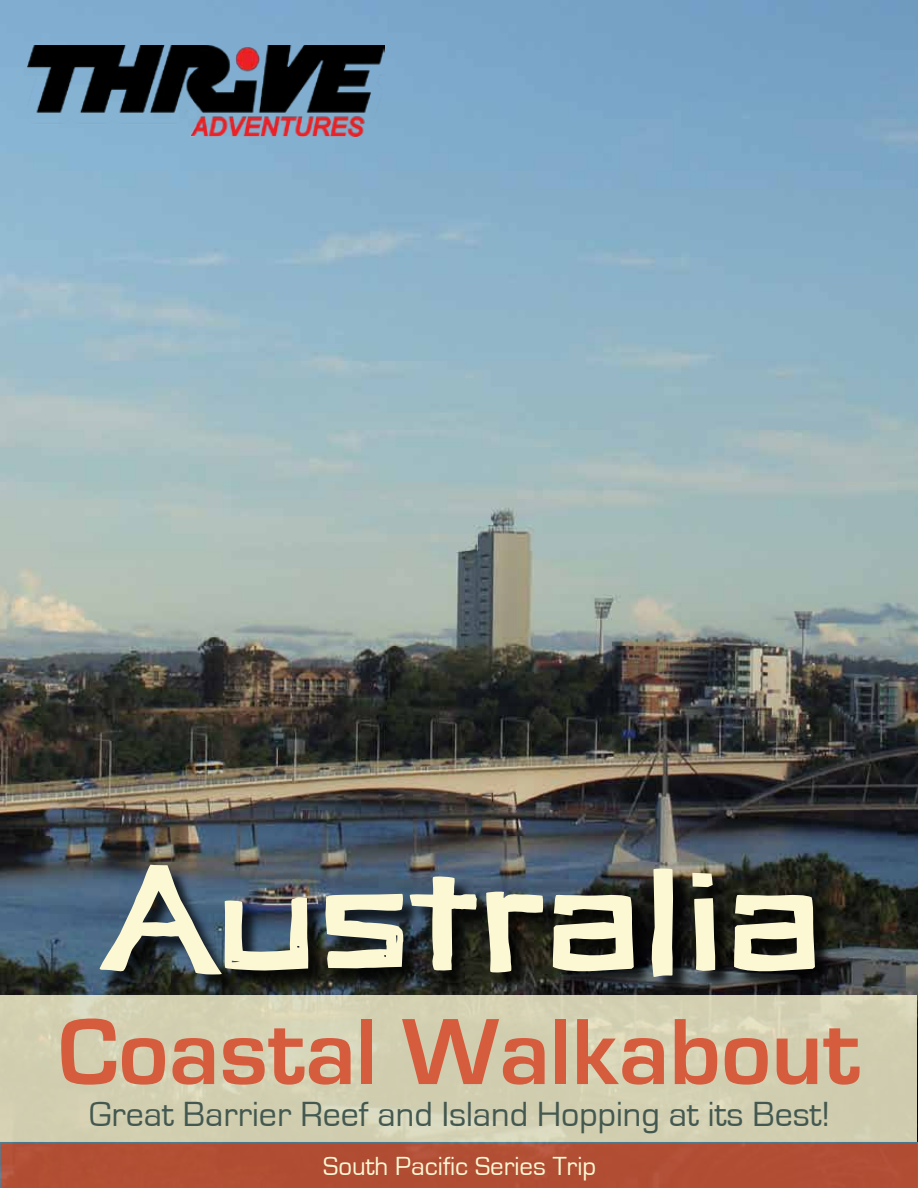
<style>
.page{position:relative;width:918px;height:1188px;background:#fff}
.page>*{position:absolute;margin:0;border:0;box-sizing:border-box;transform-origin:0 0}
.t1{font:135px "Vertigon";color:#fcf8d4}
.t2{font:700 97.5px "Eurostile";color:#d55c3c}
.t3{font:36px "Eurostile";color:#435850}
.t4{font:27px "Eurostile";color:#fcf8d4}
</style>
<div class="page">
<img style="left:0;top:0;width:918px;height:1142px">
<div style="left:103px;top:867px;width:730px;height:128px;background:#000;opacity:.75"></div>
<div style="left:1px;top:995px;width:916px;height:147px;background:#d2cfb1"></div>
<div style="left:0;top:1142px;width:918px;height:46px;background:#b14e33"></div>
<img style="left:27px;top:45px;width:358px;height:91px">
<h1 class="t1" style="left:100px;top:815px;width:719px">Australia</h1>
<h2 class="t2" style="left:58px;top:999px;width:804px">Coastal Walkabout</h2>
<p class="t3" style="left:89px;top:1095px;width:743px">Great Barrier Reef and Island Hopping at its Best!</p>
<p class="t4" style="left:323px;top:1151px;width:274px">South Pacific Series Trip</p>
</div>
